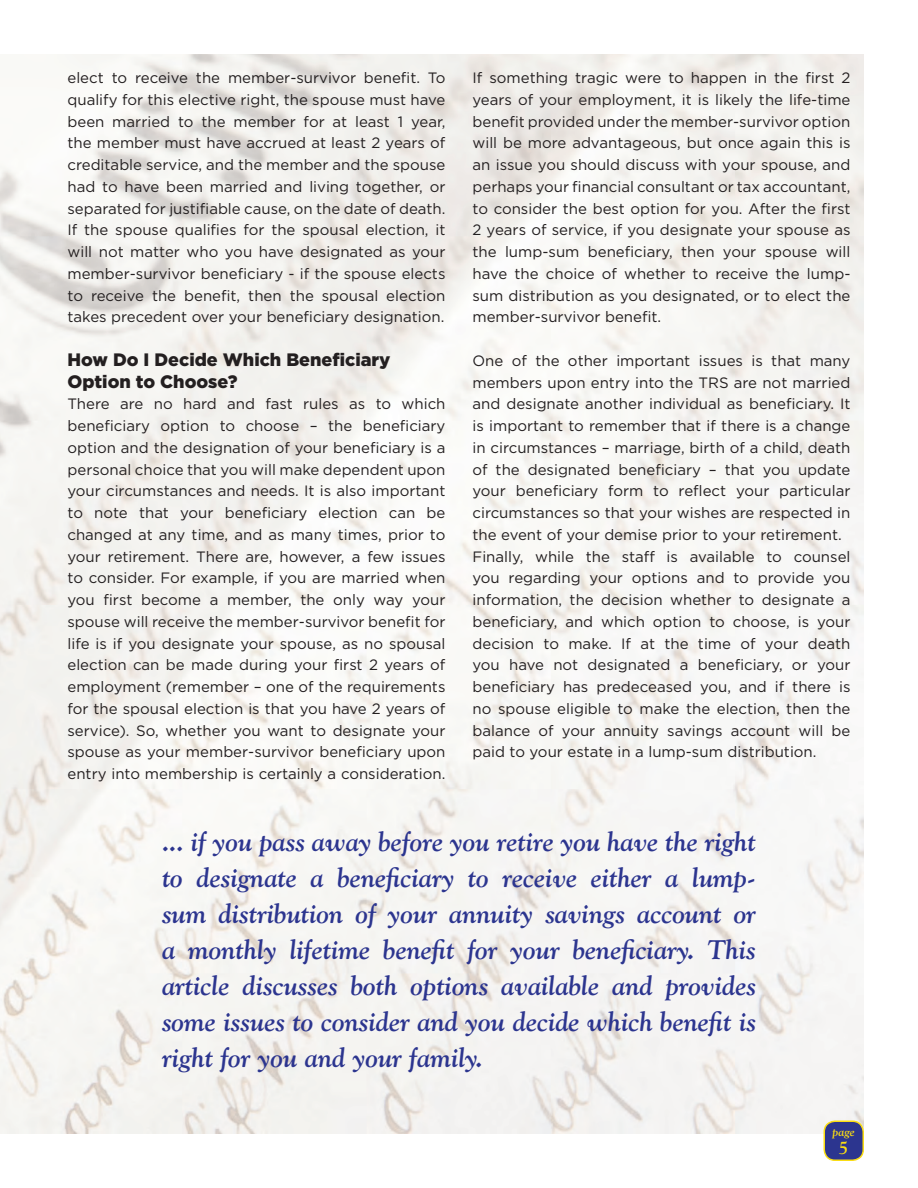
<style>
.page{position:relative;width:918px;height:1188px;background:#fff}
.page>*{position:absolute;margin:0;border:0;box-sizing:border-box;transform-origin:0 0}
.t1{font:italic 700 27px/36px "Goudy Old Style BT";color:#2c358f;text-align:justify}
.t2{font:900 18px/21.8px "Gotham";color:#231f20}
.t3{font:700 18px "Goudy Old Style BT";color:#fadd13}
.t4{font:15px/21.8px "Gotham";color:#231f20;text-align:justify}
.t5{font:italic 700 12px "Goudy Old Style BT";color:#fadd13}
</style>
<div class="page">
<img style="left:0;top:54px;width:864px;height:1080px">
<div style="left:824px;top:1121px;width:39px;height:39px;background:#2c358f;border-radius:11px"></div>
<div style="left:824px;top:1120px;width:40px;height:41px;border:2px solid #fadd13;border-radius:11px"></div>
<p class="t4" style="left:68px;top:67px;width:380px">elect to receive the member-survivor benefit. To qualify for this elective right, the spouse must have been married to the member for at least 1 year, the member must have accrued at least 2 years of creditable service, and the member and the spouse had to have been married and living together, or separated for justifiable cause, on the date of death.<br>If the spouse qualifies for the spousal election, it will not matter who you have designated as your member-survivor beneficiary - if the spouse elects to receive the benefit, then the spousal election takes precedent over your beneficiary designation.</p>
<p class="t2" style="left:68px;top:348px;width:325px">How Do I Decide Which Beneficiary<br>Option to Choose?</p>
<p class="t4" style="left:68px;top:393px;width:380px">There are no hard and fast rules as to which beneficiary option to choose – the beneficiary option and the designation of your beneficiary is a personal choice that you will make dependent upon your circumstances and needs. It is also important to note that your beneficiary election can be changed at any time, and as many times, prior to your retirement. There are, however, a few issues to consider. For example, if you are married when you first become a member, the only way your spouse will receive the member-survivor benefit for life is if you designate your spouse, as no spousal election can be made during your first 2 years of employment (remember – one of the requirements for the spousal election is that you have 2 years of service). So, whether you want to designate your spouse as your member-survivor beneficiary upon entry into membership is certainly a consideration.</p>
<p class="t4" style="left:472px;top:67px;width:380px">If something tragic were to happen in the first 2 years of your employment, it is likely the life-time benefit provided under the member-survivor option will be more advantageous, but once again this is an issue you should discuss with your spouse, and perhaps your financial consultant or tax accountant, to consider the best option for you. After the first 2 years of service, if you designate your spouse as the lump-sum beneficiary, then your spouse will have the choice of whether to receive the lump&shy;sum distribution as you designated, or to elect the member-survivor benefit.</p>
<p class="t4" style="left:472px;top:349px;width:380px">One of the other important issues is that many members upon entry into the TRS are not married and designate another individual as beneficiary. It is important to remember that if there is a change in circumstances – marriage, birth of a child, death of the designated beneficiary – that you update your beneficiary form to reflect your particular circumstances so that your wishes are respected in the event of your demise prior to your retirement.</p>
<p class="t4" style="left:472px;top:545px;width:380px">Finally, while the staff is available to counsel you regarding your options and to provide you information, the decision whether to designate a beneficiary, and which option to choose, is your decision to make. If at the time of your death you have not designated a beneficiary, or your beneficiary has predeceased you, and if there is no spouse eligible to make the election, then the balance of your annuity savings account will be paid to your estate in a lump-sum distribution.</p>
<p class="t1" style="left:162px;top:823px;width:596px">... if you pass away before you retire you have the right to designate a beneficiary to receive either a lump&shy;sum distribution of your annuity savings account or a monthly lifetime benefit for your beneficiary. This article discusses both options available and provides some issues to consider and you decide which benefit is right for you and your family.</p>
<p class="t5" style="left:833px;top:1124px;width:24px">page</p>
<p class="t3" style="left:839px;top:1136px;width:11px">5</p>
</div>
